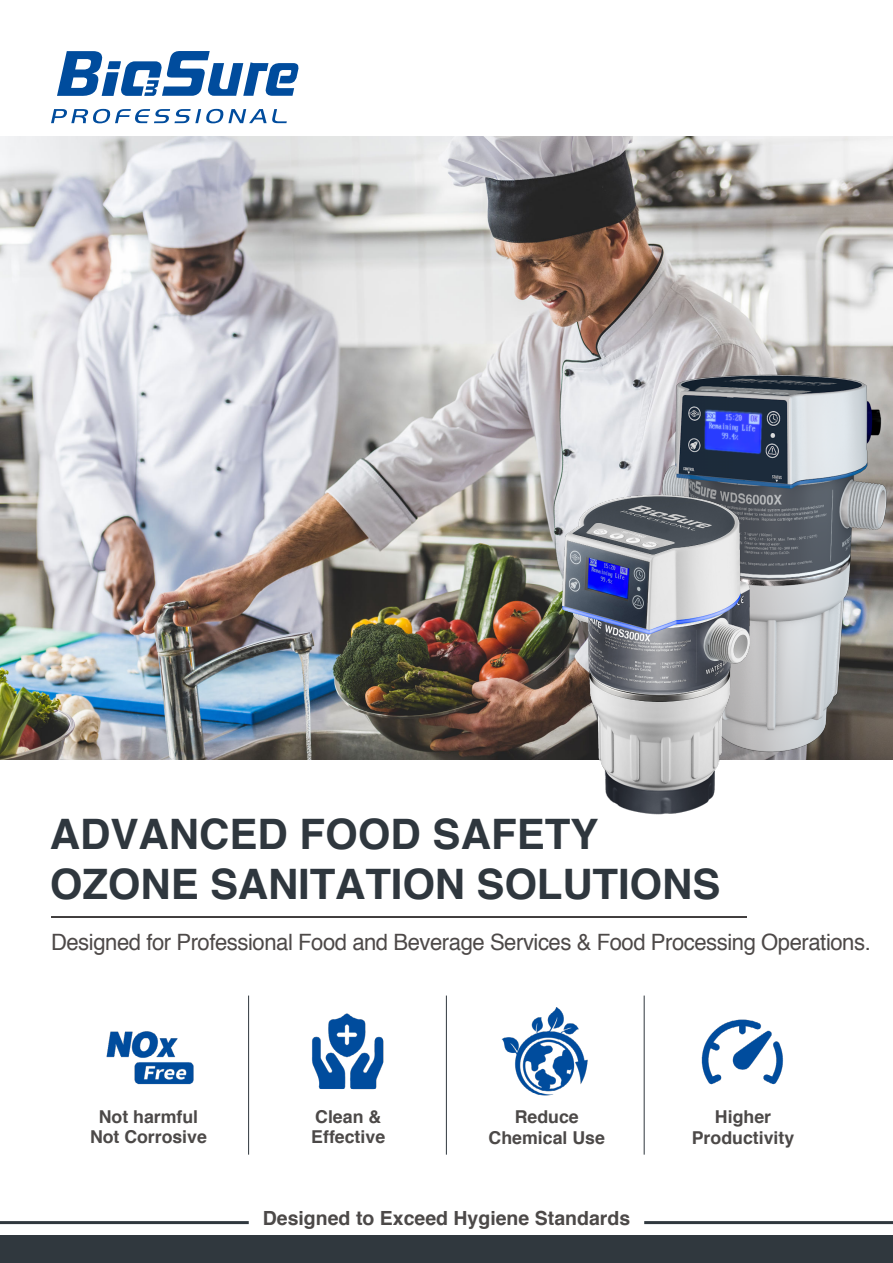
<style>
.page{position:relative;width:893px;height:1263px;background:#fff}
.page>*{position:absolute;margin:0;border:0;box-sizing:border-box;transform-origin:0 0}
.t1{font:700 42px/50.4px "Helvetica";letter-spacing:-.005em;color:#2f373e}
.t2{font:22.5px "Helvetica";letter-spacing:-.02em;color:#4d4948}
.t3{font:700 19.5px "Helvetica";color:#4c4948}
.t4{font:700 17.7px/19.5px "Helvetica";color:#4c4948;text-align:center}
</style>
<div class="page">
<img style="left:0;top:136px;width:893px;height:623px">
<img style="left:631px;top:348px;width:262px;height:412px">
<img style="left:554px;top:483px;width:204px;height:332px">
<svg style="left:57px;top:51px;width:241px;height:45px"></svg>
<svg style="left:51px;top:109px;width:236px;height:14px"></svg>
<hr style="left:51px;top:916px;width:696px;height:2px;background:#040000">
<img style="left:312px;top:1013px;width:72px;height:77px">
<img style="left:106px;top:1031px;width:88px;height:54px">
<hr style="left:248px;top:995px;width:1px;height:159px;background:#2f373e">
<hr style="left:446px;top:995px;width:1px;height:159px;background:#2f373e">
<hr style="left:644px;top:995px;width:1px;height:159px;background:#2f373e">
<img style="left:501px;top:1007px;width:87px;height:88px">
<img style="left:701px;top:1019px;width:82px;height:66px">
<hr style="left:0;top:1221px;width:249px;height:3px;background:#30383e">
<hr style="left:644px;top:1221px;width:249px;height:3px;background:#30383e">
<div style="left:0;top:1235px;width:893px;height:28px;background:#30383e"></div>
<h1 class="t1" style="left:50px;top:808px;width:672px">ADVANCED FOOD SAFETY<br>OZONE SANITATION SOLUTIONS</h1>
<p class="t2" style="left:51px;top:924px;width:821px">Designed for Professional Food and Beverage Services &amp; Food Processing Operations.</p>
<p class="t4" style="left:311px;top:1107px;width:75px;text-align:left">Clean &amp;<br>Effective</p>
<p class="t4" style="left:489px;top:1106px;width:118px;line-height:21.3px">Reduce<br>Chemical Use</p>
<p class="t4" style="left:90px;top:1107px;width:118px">Not harmful<br>Not Corrosive</p>
<p class="t4" style="left:692px;top:1106px;width:104px;line-height:21.3px">Higher<br>Productivity</p>
<p class="t3" style="left:263px;top:1206px;width:369px">Designed to Exceed Hygiene Standards</p>
</div>
